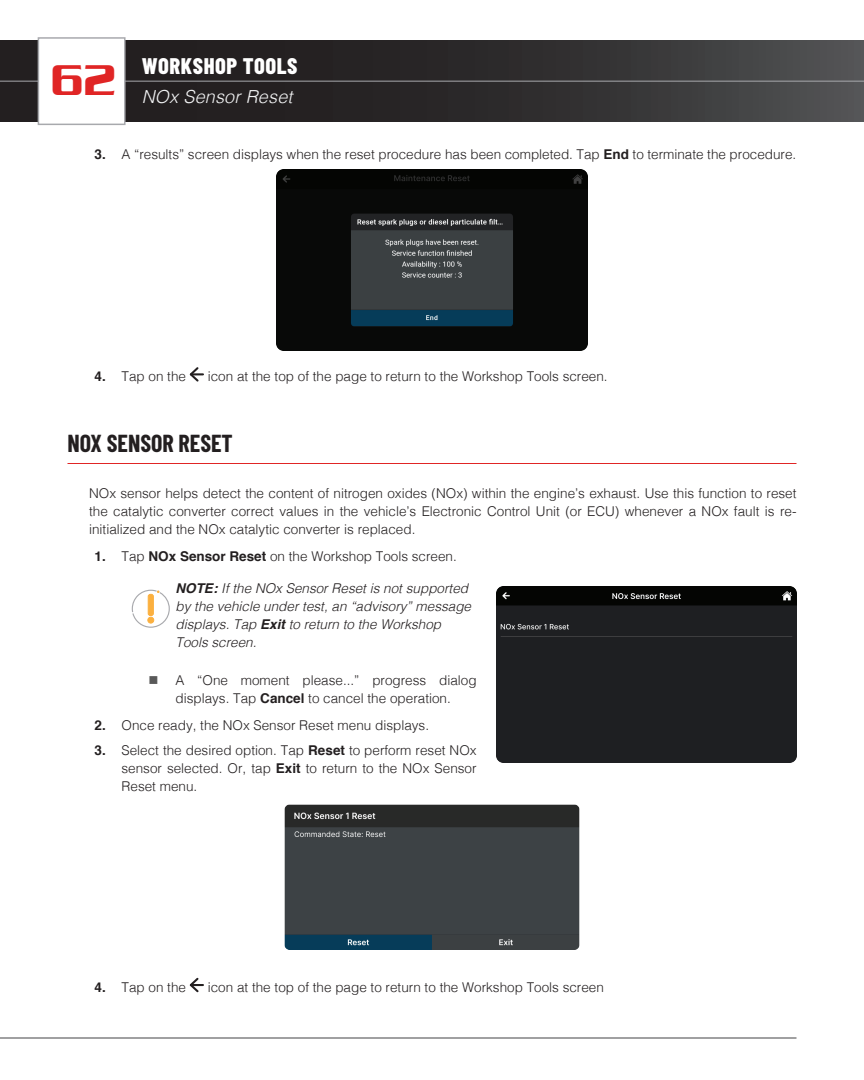
<style>
.page{position:relative;width:864px;height:1080px;background:#fff}
.page>*{position:absolute;margin:0;border:0;box-sizing:border-box;transform-origin:0 0}
.t1{font:500 46.5px "Serpentine";color:#e02525}
.t2{font:700 24px "Barlow Condensed";color:#231f20}
.t3{font:800 22.5px "Barlow Condensed";letter-spacing:.025em;color:#fff}
.t4{font:italic 300 18px "Helvetica";letter-spacing:.01em;color:#f2f3f4}
.t5{font:300 13.5px/18px "Helvetica";color:#231f20;text-align:justify}
.t6{font:italic 300 13.5px/18px "Helvetica";color:#231f20}
.s1{font-weight:700}
.s2{color:#595959}
</style>
<div class="page">
<svg style="left:0;top:41px;width:864px;height:81px;background:#312f30"></svg>
<hr style="left:0;top:81px;width:864px;height:1px;background:#a8a9ad">
<div style="left:38px;top:38px;width:87px;height:86px;background:#fff"></div>
<div style="left:38px;top:37px;width:88px;height:88px;border:2px solid #a8a9ad"></div>
<hr style="left:0;top:1037px;width:796px;height:2px;background:#57585a">
<svg style="left:190px;top:367px;width:13px;height:14px"></svg>
<hr style="left:68px;top:463px;width:728px;height:1px;background:#e02525">
<svg style="left:190px;top:978px;width:13px;height:14px"></svg>
<img style="left:277px;top:169px;width:310px;height:182px">
<img style="left:497px;top:587px;width:299px;height:175px">
<svg style="left:132px;top:590px;width:38px;height:37px"></svg>
<img style="left:284px;top:804px;width:296px;height:146px">
<h1 class="t1" style="left:51px;top:54px;width:67px">62</h1>
<h3 class="t3" style="left:142px;top:51px;width:157px">WORKSHOP TOOLS</h3>
<h3 class="t4" style="left:142px;top:81px;width:152px">NOx Sensor Reset</h3>
<p class="t5" style="left:94px;top:144px;width:703px"><span class="s1">3.</span> A “results” screen displays when the reset procedure has been completed. Tap <span class="s1">End</span> to terminate the procedure.</p>
<p class="t5" style="left:94px;top:367px;width:93px"><span class="s1">4.</span> Tap on the</p>
<p class="t5" style="left:208px;top:367px;width:401px">icon at the top of the page to return to the Workshop Tools screen.</p>
<h2 class="t2" style="left:68px;top:428px;width:167px">NOX SENSOR RESET</h2>
<p class="t5" style="left:89px;top:484px;width:709px">NOx sensor helps detect the content of nitrogen oxides (NOx) within the engine’s exhaust. Use this function to reset the catalytic converter correct values in the vehicle’s Electronic Control Unit (or ECU) whenever a NOx fault is re&shy;initialized and the NOx catalytic converter is replaced.</p>
<p class="t5" style="left:94px;top:547px;width:364px"><span class="s1">1.</span> Tap <span class="s1">NOx Sensor Reset</span> on the Workshop Tools screen.</p>
<p class="t6" style="left:176px;top:578px;width:297px"><span class="s1">NOTE:</span> If the NOx Sensor Reset is not supported by the vehicle under test, an “advisory” message displays. Tap <span class="s1">Exit</span> to return to the Workshop Tools screen.</p>
<p class="t5" style="left:149px;top:670px;width:330px;text-align:center"><span class="s2">■</span> A “One moment please...” progress dialog displays. Tap <span class="s1">Cancel</span> to cancel the operation.</p>
<p class="t5" style="left:95px;top:715px;width:336px"><span class="s1">2.</span> Once ready, the NOx Sensor Reset menu displays.</p>
<p class="t5" style="left:122px;top:740px;width:357px;text-indent:-27px"><span class="s1">3.</span> Select the desired option. Tap <span class="s1">Reset</span> to perform reset NOx sensor selected. Or, tap <span class="s1">Exit</span> to return to the NOx Sensor Reset menu.</p>
<p class="t5" style="left:95px;top:977px;width:93px"><span class="s1">4.</span> Tap on the</p>
<p class="t5" style="left:208px;top:977px;width:398px">icon at the top of the page to return to the Workshop Tools screen</p>
</div>
